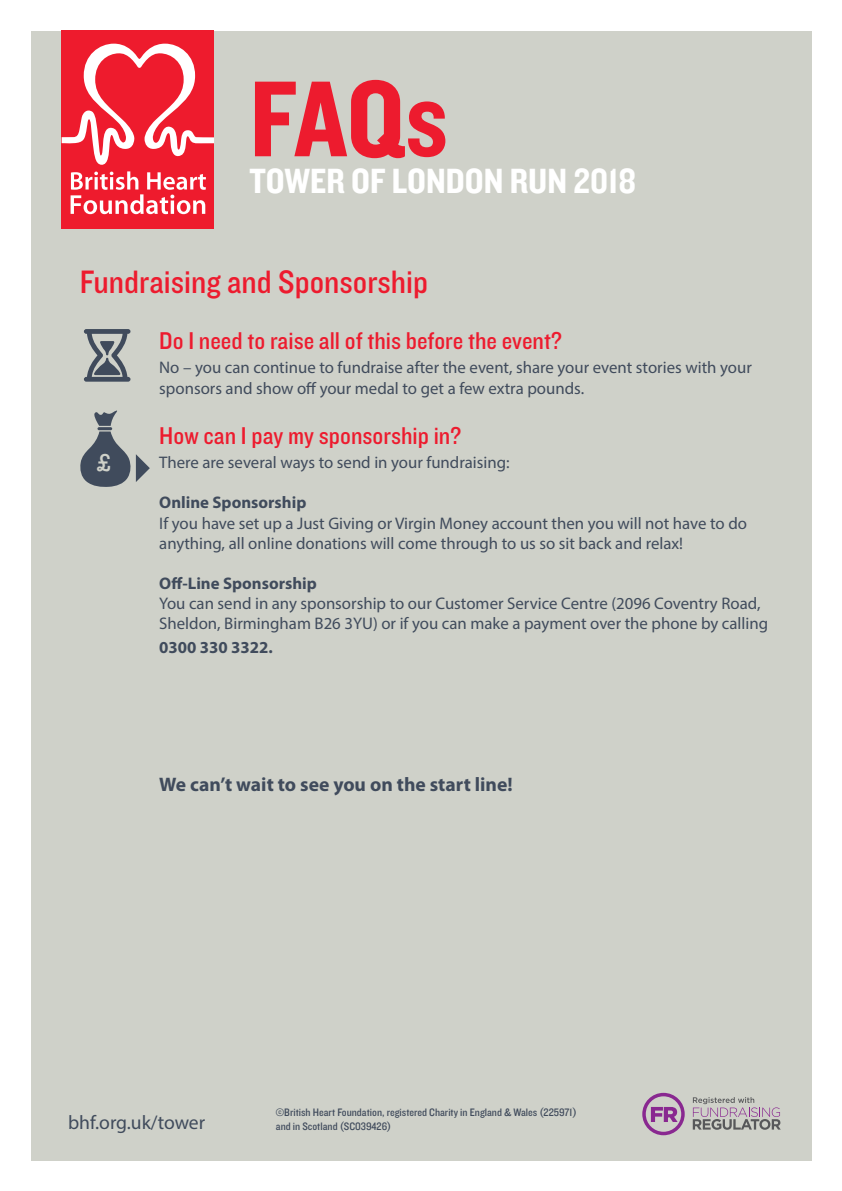
<style>
.page{position:relative;width:842px;height:1191px;background:#fff}
.page>*{position:absolute;margin:0;border:0;box-sizing:border-box;transform-origin:0 0}
.t1{font:112px "Knockout 50 Welterweight";color:#ed1b2e}
.t2{font:36.4px "Knockout 50 Welterweight";color:#fff}
.t3{font:33.6px "Knockout 30 Junior Welterwt";color:#ed1b2e}
.t4{font:25.2px "Knockout 30 Junior Welterwt";color:#ed1b2e}
.t5{font:25.2px "Knockout 30 Junior Welterwt";color:#cfd1c9}
.t6{font:700 19.6px "Myriad Pro";color:#404b5c}
.t7{font:19.6px "Myriad Pro";color:#404b5c}
.t8{font:16.8px/20.2px "Myriad Pro";color:#404b5c}
.t9{font:700 16.8px "Myriad Pro";color:#404b5c}
.t10{font:11.2px/13.4px "Knockout 30 Junior Welterwt";color:#404b5c}
</style>
<div class="page">
<div style="left:31px;top:31px;width:780px;height:1129px;background:#cfd1c9"></div>
<div style="left:62px;top:31px;width:152px;height:198px;background:#ee1b2d"></div>
<svg style="left:62px;top:44px;width:152px;height:121px"></svg>
<svg style="left:71px;top:171px;width:135px;height:43px"></svg>
<svg style="left:642px;top:1092px;width:43px;height:43px"></svg>
<svg style="left:693px;top:1097px;width:88px;height:32px"></svg>
<svg style="left:84px;top:329px;width:46px;height:53px"></svg>
<svg style="left:80px;top:410px;width:70px;height:77px"></svg>
<h1 class="t1" style="left:250px;top:45px;width:200px">FAQs</h1>
<h2 class="t2" style="left:250px;top:157px;width:388px">TOWER OF LONDON RUN 2018</h2>
<h3 class="t3" style="left:80px;top:260px;width:350px">Fundraising and Sponsorship</h3>
<h3 class="t5" style="left:97px;top:445px;width:15px">£</h3>
<h3 class="t4" style="left:159px;top:324px;width:404px">Do I need to raise all of this before the event?</h3>
<p class="t8" style="left:159px;top:357px;width:594px">No – you can continue to fundraise after the event, share your event stories with your sponsors and show off your medal to get a few extra pounds.</p>
<h3 class="t4" style="left:159px;top:418px;width:303px">How can I pay my sponsorship in?</h3>
<p class="t8" style="left:159px;top:452px;width:352px">There are several ways to send in your fundraising:</p>
<p class="t9" style="left:159px;top:493px;width:149px">Online Sponsorship</p>
<p class="t8" style="left:159px;top:512px;width:589px">If you have set up a Just Giving or Virgin Money account then you will not have to do anything, all online donations will come through to us so sit back and relax!</p>
<p class="t9" style="left:159px;top:574px;width:159px">Off-Line Sponsorship</p>
<p class="t8" style="left:159px;top:593px;width:610px">You can send in any sponsorship to our Customer Service Centre (2096 Coventry Road,<br>Sheldon, Birmingham B26 3YU) or if you can make a payment over the phone by calling</p>
<p class="t9" style="left:159px;top:638px;width:115px">0300 330 3322.</p>
<p class="t6" style="left:159px;top:773px;width:355px">We can’t wait to see you on the start line!</p>
<p class="t7" style="left:68px;top:1110px;width:139px">bhf.org.uk/tower</p>
<p class="t10" style="left:276px;top:1105px;width:302px">©British Heart Foundation, registered Charity in England &amp; Wales (225971) and in Scotland (SC039426)</p>
</div>
